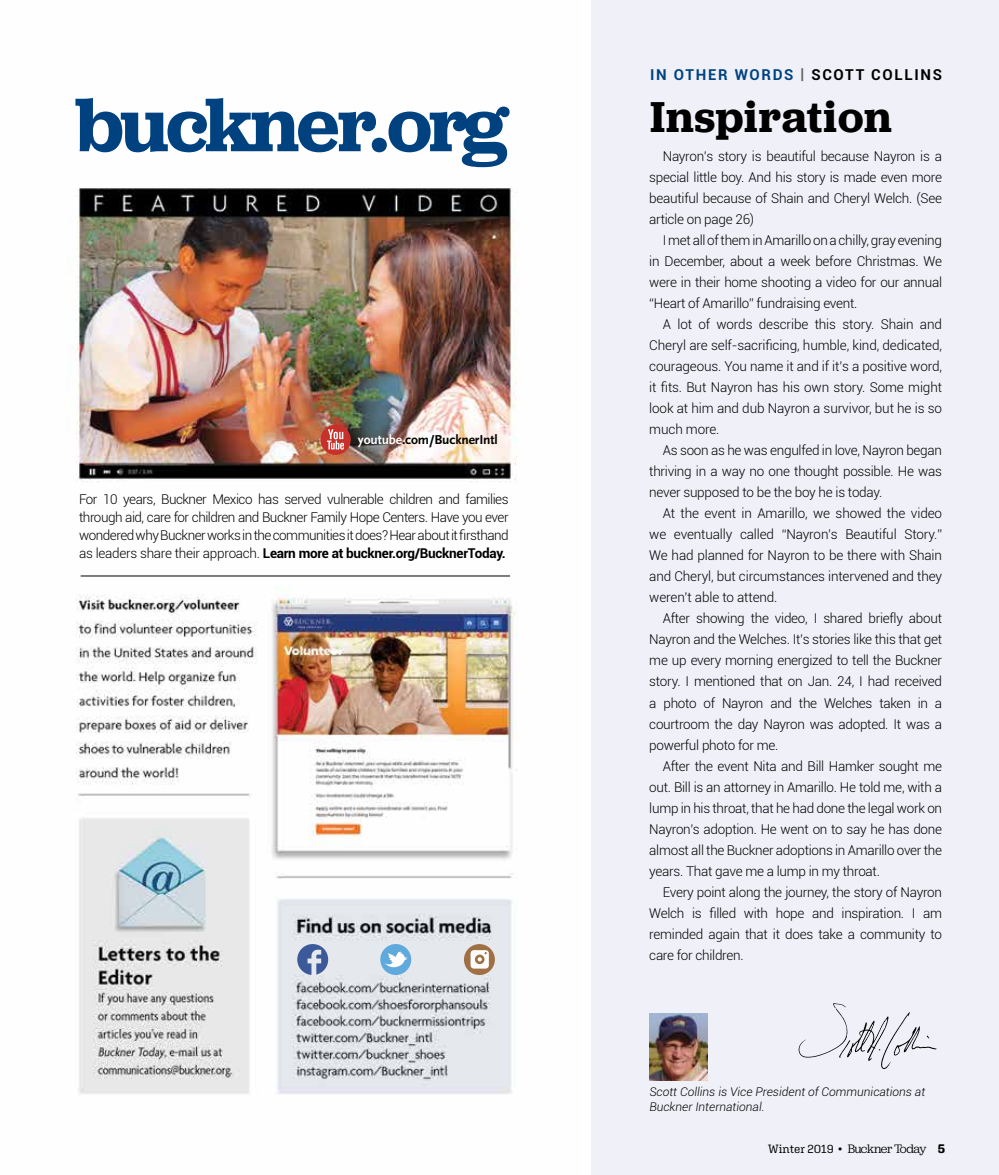
<style>
.page{position:relative;width:999px;height:1175px;background:#fff}
.page>*{position:absolute;margin:0;border:0;box-sizing:border-box;transform-origin:0 0}
.t1{font:600 79.05px "Jubilat";letter-spacing:-.03em;color:#004280}
.t2{font:600 45px "Jubilat";letter-spacing:.02em;color:#000}
.t3{font:700 15px "Roboto";letter-spacing:.11em;color:#004280}
.t4{font:300 13.5px/21px "Roboto";letter-spacing:-.02em;color:#000;text-align:justify}
.t5{font:700 13.5px "Scala Sans";letter-spacing:-.01em;color:#000}
.t6{font:12.75px "Jubilat";letter-spacing:-.05em;color:#000}
.t7{font:italic 300 12px/14.4px "Roboto";color:#000}
.s1{color:#fff}
.s2{font-weight:700}
.s3{color:#636466}
.s4{color:#000}
.s5{font-family:"Aglet Slab";font-size:12px}
.s6{font-family:"Aglet Slab"}
.s7{font-family:"Aglet Slab";font-weight:700}
</style>
<div class="page">
<div style="left:592px;top:0;width:407px;height:1174px;background:#f0f1f8"></div>
<img style="left:72px;top:188px;width:445px;height:906px">
<svg style="left:799px;top:1003px;width:138px;height:66px"></svg>
<img style="left:650px;top:1013px;width:57px;height:67px">
<svg style="left:297px;top:944px;width:31px;height:31px"></svg>
<div style="left:380px;top:944px;width:31px;height:31px;background:#5fa9dd;border-radius:50%"></div>
<svg style="left:385px;top:951px;width:22px;height:17px"></svg>
<div style="left:464px;top:944px;width:31px;height:31px;background:#9f7043;border-radius:50%"></div>
<div style="left:471px;top:950px;width:18px;height:18px;background:#fff;border-radius:3px"></div>
<svg style="left:475px;top:952px;width:12px;height:12px"></svg>
<div style="left:320px;top:424px;width:31px;height:31px;background:#c8302a;border-radius:50%"></div>
<svg style="left:327px;top:429px;width:17px;height:20px"></svg>
<hr style="left:81px;top:575px;width:429px;height:1px;background:#000">
<h1 class="t1" style="left:75px;top:74px;width:434px">buckner.org</h1>
<p class="t5" style="left:358px;top:433px;width:141px"><span class="s1">youtube</span>.com/BucknerIntl</p>
<p class="t4" style="left:79px;top:489px;width:431px;line-height:18px">For 10 years, Buckner Mexico has served vulnerable children and families through aid, care for children and Buckner Family Hope Centers. Have you ever wondered why Buckner works in the communities it does? Hear about it firsthand as leaders share their approach. <span class="s2">Learn more at buckner.org/BucknerToday.</span></p>
<p class="t3" style="left:650px;top:64px;width:293px">IN OTHER WORDS <span class="s3">|</span> <span class="s4">SCOTT COLLINS</span></p>
<h2 class="t2" style="left:650px;top:88px;width:243px">Inspiration</h2>
<p class="t4" style="left:649px;top:145px;width:294px;text-indent:14px">Nayron’s story is beautiful because Nayron is a special little boy. And his story is made even more beautiful because of Shain and Cheryl Welch. (See article on page 26)</p>
<p class="t4" style="left:649px;top:229px;width:294px;text-indent:14px">I met all of them in Amarillo on a chilly, gray evening in December, about a week before Christmas. We were in their home shooting a video for our annual “Heart of Amarillo” fundraising event.</p>
<p class="t4" style="left:649px;top:313px;width:294px;text-indent:14px">A lot of words describe this story. Shain and Cheryl are self-sacrificing, humble, kind, dedicated, courageous. You name it and if it’s a positive word, it fits. But Nayron has his own story. Some might look at him and dub Nayron a survivor, but he is so much more.</p>
<p class="t4" style="left:649px;top:439px;width:294px;text-indent:14px">As soon as he was engulfed in love, Nayron began thriving in a way no one thought possible. He was never supposed to be the boy he is today.</p>
<p class="t4" style="left:649px;top:502px;width:294px;text-indent:14px">At the event in Amarillo, we showed the video we eventually called “Nayron’s Beautiful Story.” We had planned for Nayron to be there with Shain and Cheryl, but circumstances intervened and they weren’t able to attend.</p>
<p class="t4" style="left:649px;top:607px;width:294px;text-indent:14px">After showing the video, I shared briefly about Nayron and the Welches. It’s stories like this that get me up every morning energized to tell the Buckner story. I mentioned that on Jan. 24, I had received a photo of Nayron and the Welches taken in a courtroom the day Nayron was adopted. It was a powerful photo for me.</p>
<p class="t4" style="left:649px;top:754px;width:294px;text-indent:14px">After the event Nita and Bill Hamker sought me out. Bill is an attorney in Amarillo. He told me, with a lump in his throat, that he had done the legal work on Nayron’s adoption. He went on to say he has done almost all the Buckner adoptions in Amarillo over the years. That gave me a lump in my throat.</p>
<p class="t4" style="left:649px;top:881px;width:294px;text-indent:14px">Every point along the journey, the story of Nayron Welch is filled with hope and inspiration. I am reminded again that it does take a community to care for children.</p>
<p class="t7" style="left:649px;top:1084px;width:277px">Scott Collins is Vice President of Communications at<br>Buckner International.</p>
<p class="t6" style="left:768px;top:1141px;width:178px"><span class="s5">Winter 2019</span> <span class="s6">•</span> Buckner Today <span class="s7">5</span></p>
</div>
